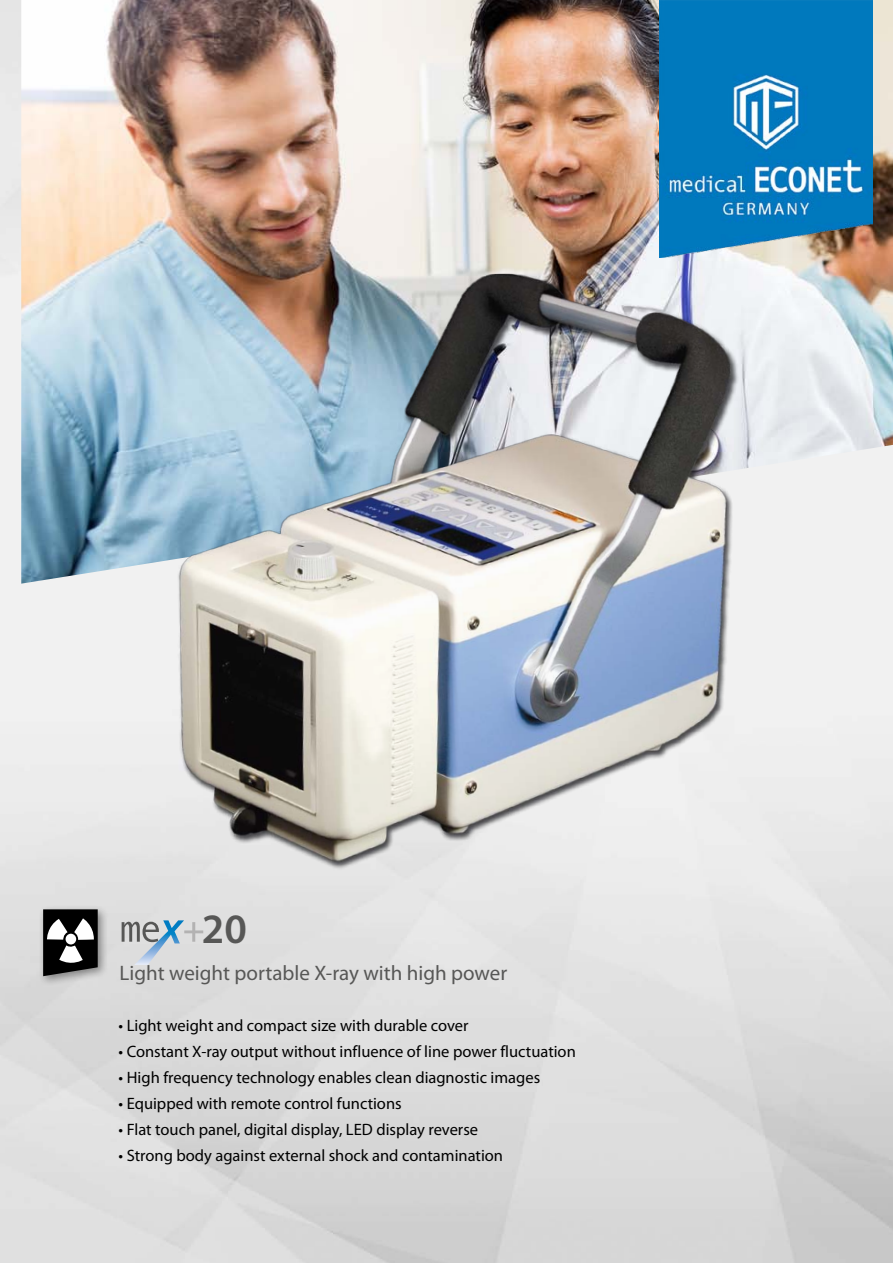
<style>
.page{position:relative;width:893px;height:1263px;background:#fff}
.page>*{position:absolute;margin:0;border:0;box-sizing:border-box;transform-origin:0 0}
.t1{font:600 42px "Myriad Pro";color:#575756}
.t2{font:21px "Myriad Pro";color:#575756}
.t3{font:16.5px "Myriad Pro";color:#000}
</style>
<div class="page">
<img style="left:21px;top:0;width:872px;height:584px">
<img style="left:157px;top:271px;width:645px;height:674px">
<div style="left:38px;top:904px;width:71px;height:82px;background:#000;opacity:.4"></div>
<svg style="left:43px;top:909px;width:55px;height:67px"></svg>
<div style="left:66px;top:934px;width:10px;height:10px;background:#fff;border-radius:50%"></div>
<img style="left:660px;top:0;width:212px;height:257px">
<svg style="left:122px;top:920px;width:81px;height:45px;background:#bec8cf"></svg>
<h1 class="t1" style="left:202px;top:902px;width:47px">20</h1>
<p class="t2" style="left:120px;top:960px;width:389px">Light weight portable X-ray with high power</p>
<p class="t3" style="left:119px;top:1016px;width:351px">• Light weight and compact size with durable cover</p>
<p class="t3" style="left:119px;top:1041px;width:459px">• Constant X-ray output without influence of line power fluctuation</p>
<p class="t3" style="left:119px;top:1067px;width:423px">• High frequency technology enables clean diagnostic images</p>
<p class="t3" style="left:119px;top:1093px;width:285px">• Equipped with remote control functions</p>
<p class="t3" style="left:119px;top:1119px;width:361px">• Flat touch panel, digital display, LED display reverse</p>
<p class="t3" style="left:119px;top:1145px;width:386px">• Strong body against external shock and contamination</p>
</div>
